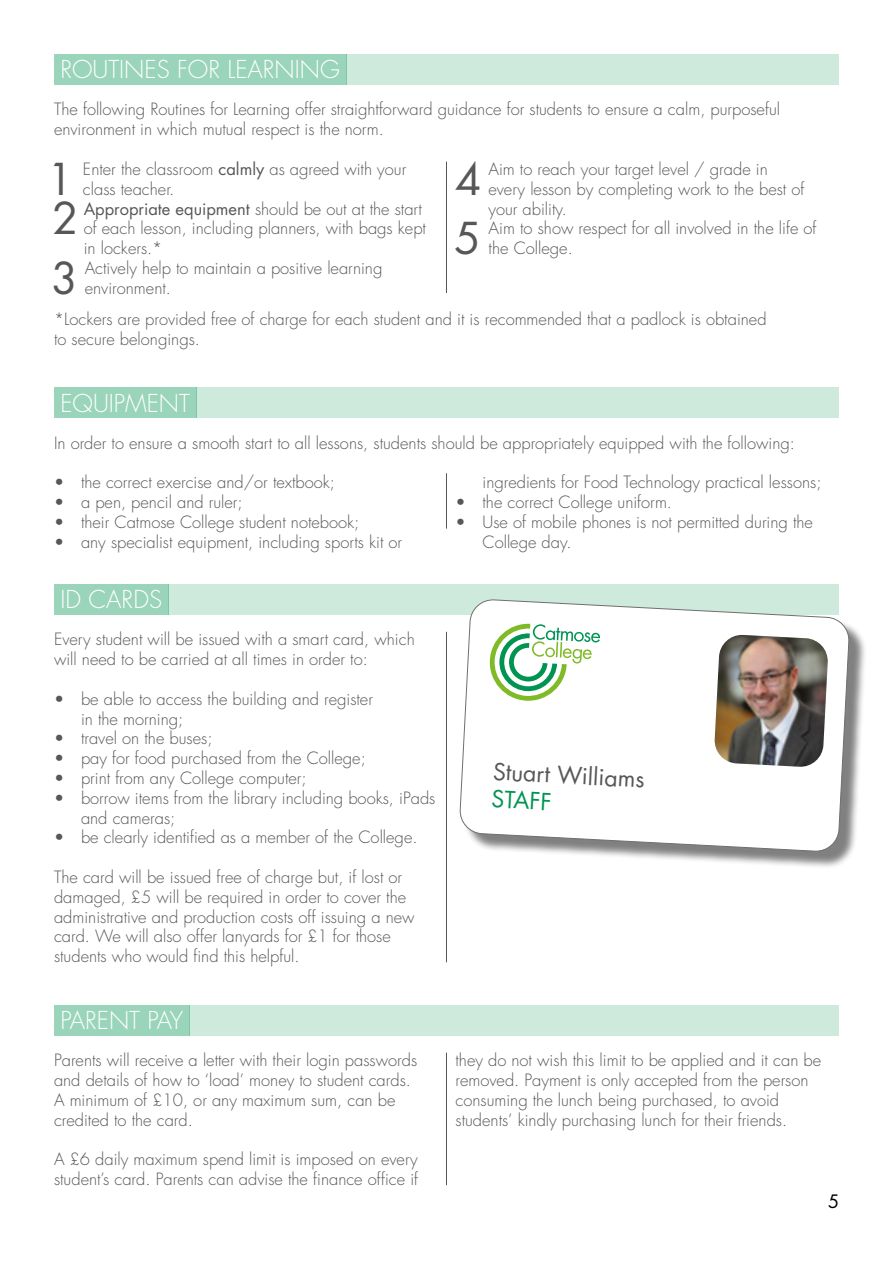
<style>
.page{position:relative;width:893px;height:1263px;background:#fff}
.page>*{position:absolute;margin:0;border:0;box-sizing:border-box;transform-origin:0 0}
.t1{font:42.75px "Futura Std";color:#575756}
.t2{font:300 24px "Futura Std";color:#fff}
.t3{font:23.1px "Futura Std";color:#575756}
.t4{font:23.1px "Futura Std";color:#009453}
.t5{font:18px "Futura Std";color:#000}
.t6{font:300 16.5px/19.8px "Futura Std";color:#575756}
.s1{font-weight:400}
</style>
<div class="page">
<div style="left:346px;top:54px;width:493px;height:31px;background:#cdeadd"></div>
<div style="left:196px;top:387px;width:643px;height:31px;background:#cdeadd"></div>
<div style="left:168px;top:584px;width:671px;height:31px;background:#cdeadd"></div>
<div style="left:190px;top:1005px;width:649px;height:31px;background:#cdeadd"></div>
<div style="left:464px;top:604px;width:402px;height:265px;background:#000;opacity:.5"></div>
<svg style="left:459px;top:599px;width:391px;height:254px"></svg>
<svg style="left:489px;top:623px;width:111px;height:79px"></svg>
<img style="left:714px;top:635px;width:114px;height:132px">
<div style="left:54px;top:54px;width:292px;height:31px;background:#9ad4ba"></div>
<div style="left:54px;top:387px;width:142px;height:31px;background:#9ad4ba"></div>
<div style="left:54px;top:584px;width:114px;height:31px;background:#9ad4ba"></div>
<div style="left:54px;top:1005px;width:136px;height:31px;background:#9ad4ba"></div>
<hr style="left:446px;top:162px;width:1px;height:131px;background:#575756">
<hr style="left:446px;top:473px;width:1px;height:56px;background:#575756">
<hr style="left:446px;top:632px;width:1px;height:330px;background:#575756">
<hr style="left:446px;top:1053px;width:1px;height:132px;background:#575756">
<h2 class="t2" style="left:60px;top:55px;width:281px">ROUTINES FOR LEARNING</h2>
<p class="t6" style="left:54px;top:100px;width:728px">The following Routines for Learning offer straightforward guidance for students to ensure a calm, purposeful environment in which mutual respect is the norm.</p>
<h1 class="t1" style="left:47px;top:152px;width:28px">1</h1>
<p class="t6" style="left:83px;top:159px;width:325px">Enter the classroom <span class="s1">calmly</span> as agreed with your class teacher.</p>
<h1 class="t1" style="left:52px;top:191px;width:28px">2</h1>
<p class="t6" style="left:84px;top:199px;width:344px"><span class="s1">Appropriate equipment</span> should be out at the start of each lesson, including planners, with bags kept in lockers.*</p>
<h1 class="t1" style="left:52px;top:251px;width:28px">3</h1>
<p class="t6" style="left:85px;top:258px;width:299px">Actively help to maintain a positive learning environment.</p>
<h1 class="t1" style="left:455px;top:152px;width:28px">4</h1>
<p class="t6" style="left:488px;top:159px;width:318px">Aim to reach your target level / grade in every lesson by completing work to the best of your ability.</p>
<h1 class="t1" style="left:455px;top:211px;width:28px">5</h1>
<p class="t6" style="left:489px;top:219px;width:329px">Aim to show respect for all involved in the life of the College.</p>
<p class="t6" style="left:54px;top:309px;width:714px">*Lockers are provided free of charge for each student and it is recommended that a padlock is obtained to secure belongings.</p>
<h2 class="t2" style="left:60px;top:388px;width:131px">EQUIPMENT</h2>
<p class="t6" style="left:54px;top:433px;width:742px">In order to ensure a smooth start to all lessons, students should be appropriately equipped with the following:</p>
<p class="t6" style="left:54px;top:473px;width:283px">• the correct exercise and/or textbook;</p>
<p class="t6" style="left:54px;top:492px;width:190px">• a pen, pencil and ruler;</p>
<p class="t6" style="left:54px;top:512px;width:307px">• their Catmose College student notebook;</p>
<p class="t6" style="left:54px;top:532px;width:350px">• any specialist equipment, including sports kit or</p>
<p class="t6" style="left:482px;top:473px;width:340px">ingredients for Food Technology practical lessons;</p>
<p class="t6" style="left:455px;top:492px;width:218px">• the correct College uniform.</p>
<p class="t6" style="left:482px;top:512px;width:332px;text-indent:-27px">• Use of mobile phones is not permitted during the<br>College day.</p>
<h2 class="t2" style="left:60px;top:585px;width:103px">ID CARDS</h2>
<p class="t6" style="left:54px;top:630px;width:362px">Every student will be issued with a smart card, which will need to be carried at all times in order to:</p>
<p class="t6" style="left:81px;top:689px;width:293px;text-indent:-27px">• be able to access the building and register in the morning;</p>
<p class="t6" style="left:54px;top:729px;width:160px">• travel on the buses;</p>
<p class="t6" style="left:54px;top:749px;width:313px">• pay for food purchased from the College;</p>
<p class="t6" style="left:54px;top:769px;width:254px">• print from any College computer;</p>
<p class="t6" style="left:81px;top:788px;width:356px;text-indent:-27px">• borrow items from the library including books, iPads and cameras;</p>
<p class="t6" style="left:54px;top:828px;width:365px">• be clearly identified as a member of the College.</p>
<p class="t6" style="left:54px;top:868px;width:362px">The card will be issued free of charge but, if lost or damaged, £5 will be required in order to cover the administrative and production costs off issuing a new card. We will also offer lanyards for £1 for those students who would find this helpful.</p>
<h2 class="t2" style="left:60px;top:1006px;width:124px">PARENT PAY</h2>
<p class="t6" style="left:54px;top:1051px;width:365px">Parents will receive a letter with their login passwords and details of how to ‘load’ money to student cards.<br>A minimum of £10, or any maximum sum, can be credited to the card.</p>
<p class="t6" style="left:54px;top:1150px;width:366px">A £6 daily maximum spend limit is imposed on every student’s card. Parents can advise the finance office if</p>
<h3 class="t3" style="left:494px;top:756px;width:153px;rotate:3deg">Stuart Williams</h3>
<h3 class="t4" style="left:492px;top:784px;width:62px;rotate:3deg">STAFF</h3>
<p class="t6" style="left:455px;top:1051px;width:367px">they do not wish this limit to be applied and it can be removed. Payment is only accepted from the person consuming the lunch being purchased, to avoid students’ kindly purchasing lunch for their friends.</p>
<p class="t5" style="left:828px;top:1190px;width:13px">5</p>
</div>
